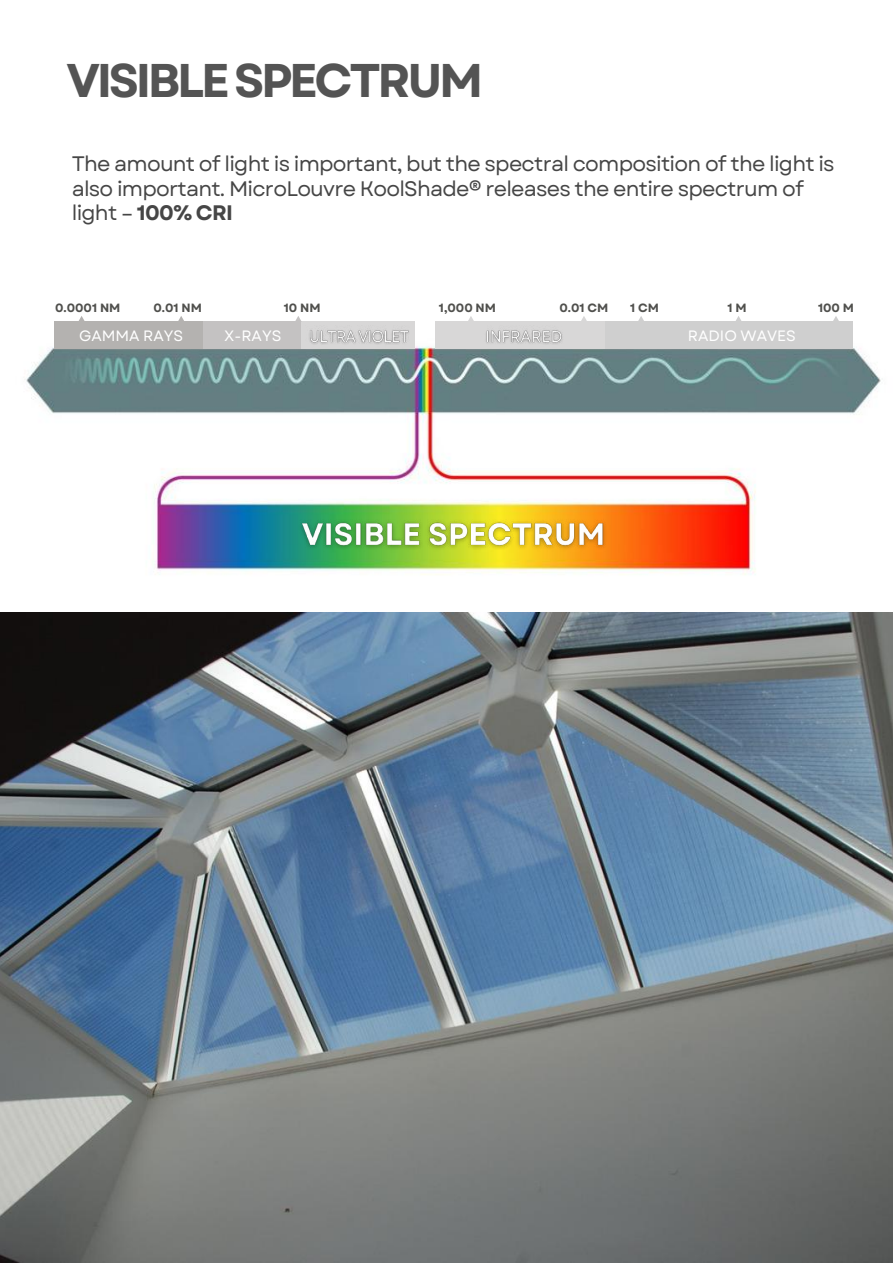
<style>
.page{position:relative;width:893px;height:1264px;background:#fff}
.page>*{position:absolute;margin:0;border:0;box-sizing:border-box;transform-origin:0 0}
.t1{font:700 47.25px "Garet";letter-spacing:-.07em;color:#545454}
.t2{font:21px/24.8px "Garet";letter-spacing:-.035em;color:#464646}
.t3{font:15px "Garet";color:#fff}
.t4{font:700 12px "Garet";color:#50504d}
.s1{font-weight:700}
</style>
<div class="page">
<img style="left:0;top:612px;width:892px;height:650px">
<img style="left:26px;top:321px;width:855px;height:254px">
<div style="left:54px;top:321px;width:149px;height:28px;background:#b4b2b0"></div>
<div style="left:203px;top:321px;width:113px;height:28px;background:#c4c2c2"></div>
<div style="left:302px;top:321px;width:113px;height:28px;background:#d8d7d7"></div>
<div style="left:435px;top:321px;width:170px;height:28px;background:#d8d7d7"></div>
<div style="left:605px;top:321px;width:247px;height:28px;background:#cfcfcf"></div>
<svg style="left:79px;top:316px;width:6px;height:5px"></svg>
<img style="left:294px;top:513px;width:319px;height:45px">
<img style="left:309px;top:330px;width:100px;height:14px">
<img style="left:486px;top:330px;width:77px;height:14px">
<svg style="left:178px;top:316px;width:6px;height:5px"></svg>
<svg style="left:295px;top:316px;width:7px;height:6px"></svg>
<svg style="left:468px;top:316px;width:6px;height:5px"></svg>
<svg style="left:581px;top:316px;width:6px;height:5px"></svg>
<svg style="left:638px;top:316px;width:6px;height:5px"></svg>
<svg style="left:736px;top:316px;width:6px;height:5px"></svg>
<svg style="left:833px;top:316px;width:6px;height:5px"></svg>
<h1 class="t1" style="left:66px;top:46px;width:418px">VISIBLE SPECTRUM</h1>
<p class="t2" style="left:72px;top:151px;width:764px">The amount of light is important, but the spectral composition of the light is also important. MicroLouvre KoolShade® releases the entire spectrum of light – <span class="s1">100% CRI</span></p>
<p class="t4" style="left:55px;top:299px;width:67px">0.0001 NM</p>
<p class="t4" style="left:153px;top:299px;width:50px">0.01 NM</p>
<p class="t4" style="left:284px;top:299px;width:38px">10 NM</p>
<p class="t4" style="left:439px;top:299px;width:59px">1,000 NM</p>
<p class="t4" style="left:559px;top:299px;width:50px">0.01 CM</p>
<p class="t4" style="left:630px;top:299px;width:30px">1 CM</p>
<p class="t4" style="left:727px;top:299px;width:21px">1M</p>
<p class="t4" style="left:818px;top:299px;width:37px">100 M</p>
<p class="t3" style="left:79px;top:325px;width:106px">GAMMA RAYS</p>
<p class="t3" style="left:224px;top:325px;width:59px">X-RAYS</p>
<p class="t3" style="left:688px;top:325px;width:109px">RADIO WAVES</p>
</div>
